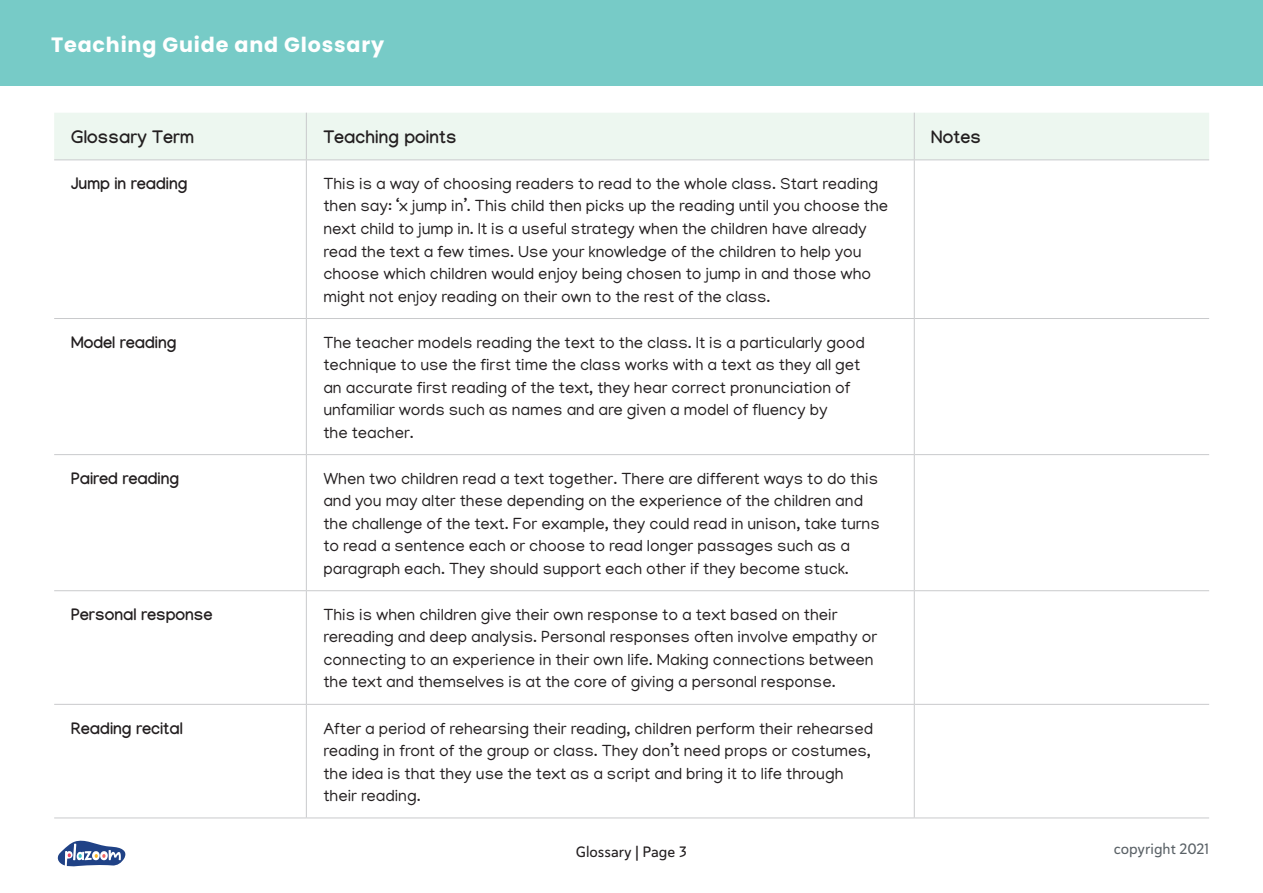
<style>
.page{position:relative;width:1263px;height:893px;background:#fff}
.page>*{position:absolute;margin:0;border:0;box-sizing:border-box;transform-origin:0 0}
.t1{font:700 20.7px "Poppins";letter-spacing:.04em;color:#fff}
.t2{font:700 18px "Manjari";letter-spacing:.01em;color:#231f20}
.t3{font:16.5px/22.5px "Manjari";color:#231f20}
.t4{font:700 16.5px "Manjari";color:#231f20}
.t5{font:15px "Haboro Soft Nor Med";color:#231f20}
.t6{font:15px "Haboro Soft Nor Med";color:#5a6166}
</style>
<div class="page">
<div style="left:0;top:0;width:1263px;height:85px;background:#77cbc7"></div>
<svg style="left:57px;top:840px;width:68px;height:27px"></svg>
<div style="left:54px;top:113px;width:1155px;height:47px;background:#edf7f0"></div>
<svg style="left:307px;top:161px;width:607px;height:657px"></svg>
<hr style="left:306px;top:113px;width:1px;height:47px;background:#c9cacc">
<hr style="left:914px;top:113px;width:1px;height:47px;background:#c9cacc">
<hr style="left:54px;top:160px;width:252px;height:1px;background:#c9cacc">
<hr style="left:306px;top:160px;width:608px;height:1px;background:#c9cacc">
<hr style="left:306px;top:160px;width:1px;height:158px;background:#c9cacc">
<hr style="left:914px;top:160px;width:295px;height:1px;background:#c9cacc">
<hr style="left:914px;top:160px;width:1px;height:158px;background:#c9cacc">
<hr style="left:54px;top:318px;width:252px;height:1px;background:#c9cacc">
<hr style="left:306px;top:318px;width:608px;height:1px;background:#c9cacc">
<hr style="left:306px;top:319px;width:1px;height:135px;background:#c9cacc">
<hr style="left:914px;top:318px;width:295px;height:1px;background:#c9cacc">
<hr style="left:914px;top:319px;width:1px;height:135px;background:#c9cacc">
<hr style="left:54px;top:454px;width:252px;height:1px;background:#c9cacc">
<hr style="left:306px;top:454px;width:608px;height:1px;background:#c9cacc">
<hr style="left:306px;top:455px;width:1px;height:135px;background:#c9cacc">
<hr style="left:914px;top:454px;width:295px;height:1px;background:#c9cacc">
<hr style="left:914px;top:455px;width:1px;height:135px;background:#c9cacc">
<hr style="left:54px;top:590px;width:252px;height:1px;background:#c9cacc">
<hr style="left:306px;top:590px;width:608px;height:1px;background:#c9cacc">
<hr style="left:306px;top:591px;width:1px;height:113px;background:#c9cacc">
<hr style="left:914px;top:590px;width:295px;height:1px;background:#c9cacc">
<hr style="left:914px;top:591px;width:1px;height:113px;background:#c9cacc">
<hr style="left:54px;top:704px;width:252px;height:1px;background:#c9cacc">
<hr style="left:306px;top:704px;width:608px;height:1px;background:#c9cacc">
<hr style="left:306px;top:705px;width:1px;height:113px;background:#c9cacc">
<hr style="left:914px;top:704px;width:295px;height:1px;background:#c9cacc">
<hr style="left:914px;top:705px;width:1px;height:113px;background:#c9cacc">
<hr style="left:54px;top:818px;width:252px;height:1px;background:#c9cacc">
<hr style="left:306px;top:818px;width:608px;height:1px;background:#c9cacc">
<hr style="left:914px;top:818px;width:295px;height:1px;background:#c9cacc">
<p class="t1" style="left:51px;top:33px;width:335px">Teaching Guide and Glossary</p>
<p class="t2" style="left:71px;top:126px;width:125px">Glossary Term</p>
<p class="t2" style="left:323px;top:126px;width:135px">Teaching points</p>
<p class="t2" style="left:931px;top:126px;width:51px">Notes</p>
<p class="t4" style="left:71px;top:174px;width:118px">Jump in reading</p>
<p class="t3" style="left:323px;top:172px;width:566px">This is a way of choosing readers to read to the whole class. Start reading then say: ‘x jump in’. This child then picks up the reading until you choose the next child to jump in. It is a useful strategy when the children have already read the text a few times. Use your knowledge of the children to help you choose which children would enjoy being chosen to jump in and those who might not enjoy reading on their own to the rest of the class.</p>
<p class="t4" style="left:71px;top:332px;width:107px">Model reading</p>
<p class="t3" style="left:323px;top:331px;width:543px">The teacher models reading the text to the class. It is a particularly good technique to use the first time the class works with a text as they all get an accurate first reading of the text, they hear correct pronunciation of unfamiliar words such as names and are given a model of fluency by<br>the teacher.</p>
<p class="t4" style="left:71px;top:468px;width:110px">Paired reading</p>
<p class="t3" style="left:323px;top:467px;width:558px">When two children read a text together. There are different ways to do this and you may alter these depending on the experience of the children and the challenge of the text. For example, they could read in unison, take turns to read a sentence each or choose to read longer passages such as a paragraph each. They should support each other if they become stuck.</p>
<p class="t4" style="left:71px;top:605px;width:143px">Personal response</p>
<p class="t3" style="left:323px;top:603px;width:555px">This is when children give their own response to a text based on their rereading and deep analysis. Personal responses often involve empathy or connecting to an experience in their own life. Making connections between the text and themselves is at the core of giving a personal response.</p>
<p class="t4" style="left:71px;top:718px;width:113px">Reading recital</p>
<p class="t3" style="left:323px;top:717px;width:551px">After a period of rehearsing their reading, children perform their rehearsed reading in front of the group or class. They don’t need props or costumes, the idea is that they use the text as a script and bring it to life through their reading.</p>
<p class="t5" style="left:576px;top:841px;width:113px">Glossary | Page 3</p>
<p class="t6" style="left:1114px;top:839px;width:97px">copyright 2021</p>
</div>
